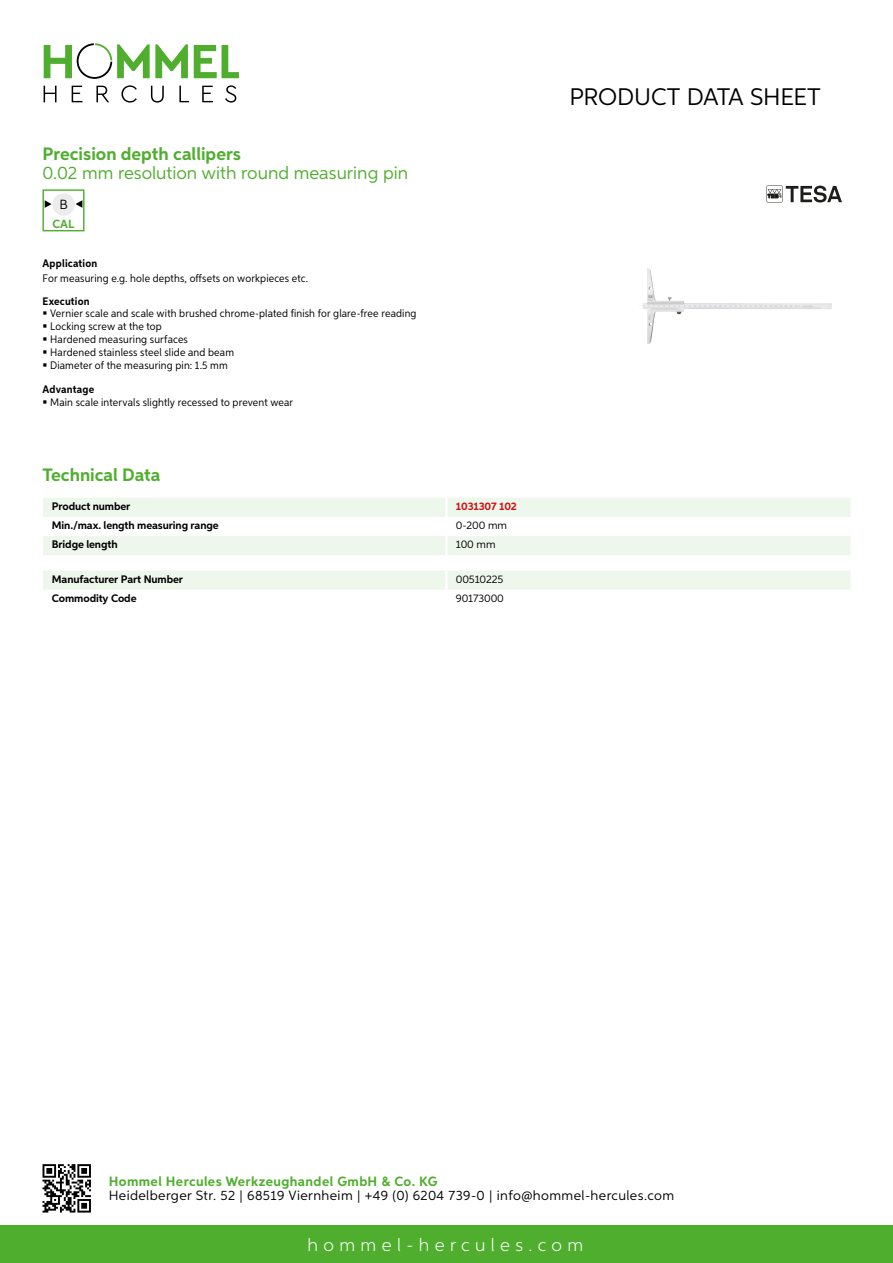
<style>
.page{position:relative;width:893px;height:1263px;background:#fff}
.page>*{position:absolute;margin:0;border:0;box-sizing:border-box;transform-origin:0 0}
.t1{font:24px "Aspira";letter-spacing:-.01em;color:#000}
.t2{font:18px "Aspira";color:#50ae2f}
.t3{font:700 18px "Aspira";color:#50ae2f}
.t4{font:300 18px "Aspira";letter-spacing:.3em;color:#fff}
.t5{font:13.5px "Aspira";letter-spacing:.03em;color:#000}
.t6{font:700 13.5px "Aspira";letter-spacing:.03em;color:#50ae2f}
.t7{font:13.35px "Aspira";color:#000}
.t8{font:700 11.85px "Aspira";color:#50ae2f}
.t9{font:10.95px/12.8px "Aspira Nar";letter-spacing:.015em;color:#000}
.t10{font:700 10.95px "Aspira";letter-spacing:-.01em;color:#000}
.t11{font:700 10.95px "Aspira Nar";letter-spacing:.015em;color:#000}
.t12{font:10.95px "Aspira";letter-spacing:-.01em;color:#000}
.t13{font:700 10.95px "Aspira";letter-spacing:-.01em;color:#cd1013}
</style>
<div class="page">
<div style="left:0;top:1226px;width:893px;height:37px;background:#50ae2f"></div>
<svg style="left:43px;top:1164px;width:48px;height:48px"></svg>
<svg style="left:194px;top:45px;width:45px;height:33px"></svg>
<svg style="left:44px;top:43px;width:144px;height:36px"></svg>
<svg style="left:44px;top:86px;width:13px;height:16px"></svg>
<svg style="left:72px;top:86px;width:10px;height:16px"></svg>
<svg style="left:96px;top:86px;width:13px;height:16px"></svg>
<svg style="left:121px;top:85px;width:16px;height:18px"></svg>
<svg style="left:151px;top:86px;width:13px;height:17px"></svg>
<svg style="left:179px;top:86px;width:10px;height:16px"></svg>
<svg style="left:202px;top:86px;width:11px;height:16px"></svg>
<svg style="left:225px;top:85px;width:11px;height:18px"></svg>
<svg style="left:43px;top:498px;width:807px;height:57px"></svg>
<hr style="left:445px;top:536px;width:3px;height:19px;background:#fff">
<div style="left:43px;top:571px;width:807px;height:19px;background:#eef7eb"></div>
<div style="left:43px;top:189px;width:42px;height:42px;border:1px solid #50ae2f"></div>
<div style="left:52px;top:193px;width:23px;height:23px;background:#ececec;border-radius:50%"></div>
<svg style="left:76px;top:200px;width:6px;height:8px"></svg>
<svg style="left:45px;top:200px;width:7px;height:8px"></svg>
<img style="left:642px;top:268px;width:190px;height:76px">
<svg style="left:766px;top:185px;width:76px;height:18px"></svg>
<h2 class="t3" style="left:43px;top:142px;width:200px">Precision depth callipers</h2>
<h2 class="t2" style="left:43px;top:162px;width:367px">0.02 mm resolution with round measuring pin</h2>
<p class="t7" style="left:60px;top:196px;width:10px">B</p>
<p class="t8" style="left:53px;top:216px;width:23px">CAL</p>
<p class="t11" style="left:43px;top:257px;width:56px">Application</p>
<p class="t9" style="left:43px;top:272px;width:267px">For measuring e.g. hole depths, offsets on workpieces etc.</p>
<p class="t11" style="left:43px;top:294px;width:49px">Execution</p>
<p class="t9" style="left:50px;top:307px;width:368px">Vernier scale and scale with brushed chrome-plated finish for glare-free reading Locking screw at the top<br>Hardened measuring surfaces<br>Hardened stainless steel slide and beam<br>Diameter of the measuring pin: 1.5 mm</p>
<p class="t11" style="left:43px;top:382px;width:53px">Advantage</p>
<p class="t9" style="left:50px;top:395px;width:245px">Main scale intervals slightly recessed to prevent wear</p>
<h2 class="t3" style="left:43px;top:464px;width:120px">Technical Data</h2>
<p class="t10" style="left:52px;top:499px;width:80px">Product number</p>
<p class="t13" style="left:456px;top:499px;width:63px">1031307 102</p>
<p class="t10" style="left:52px;top:518px;width:168px">Min./max. length measuring range</p>
<p class="t12" style="left:456px;top:518px;width:53px">0-200 mm</p>
<p class="t10" style="left:52px;top:537px;width:67px">Bridge length</p>
<p class="t12" style="left:456px;top:538px;width:41px">100 mm</p>
<p class="t10" style="left:52px;top:572px;width:133px">Manufacturer Part Number</p>
<p class="t12" style="left:456px;top:572px;width:49px">00510225</p>
<p class="t10" style="left:52px;top:591px;width:86px">Commodity Code</p>
<p class="t12" style="left:456px;top:591px;width:50px">90173000</p>
<h1 class="t1" style="left:569px;top:82px;width:253px">Product data sh eet</h1>
<p class="t6" style="left:109px;top:1172px;width:330px">Hommel Hercules Werkzeughandel GmbH &amp; Co. KG</p>
<p class="t5" style="left:109px;top:1187px;width:567px">Heidelberger Str. 52 | 68519 Viernheim | +49 (0) 6204 739-0 | info@hommel-hercules.com</p>
<h2 class="t4" style="left:307px;top:1234px;width:277px">hommel-hercules.com</h2>
</div>
